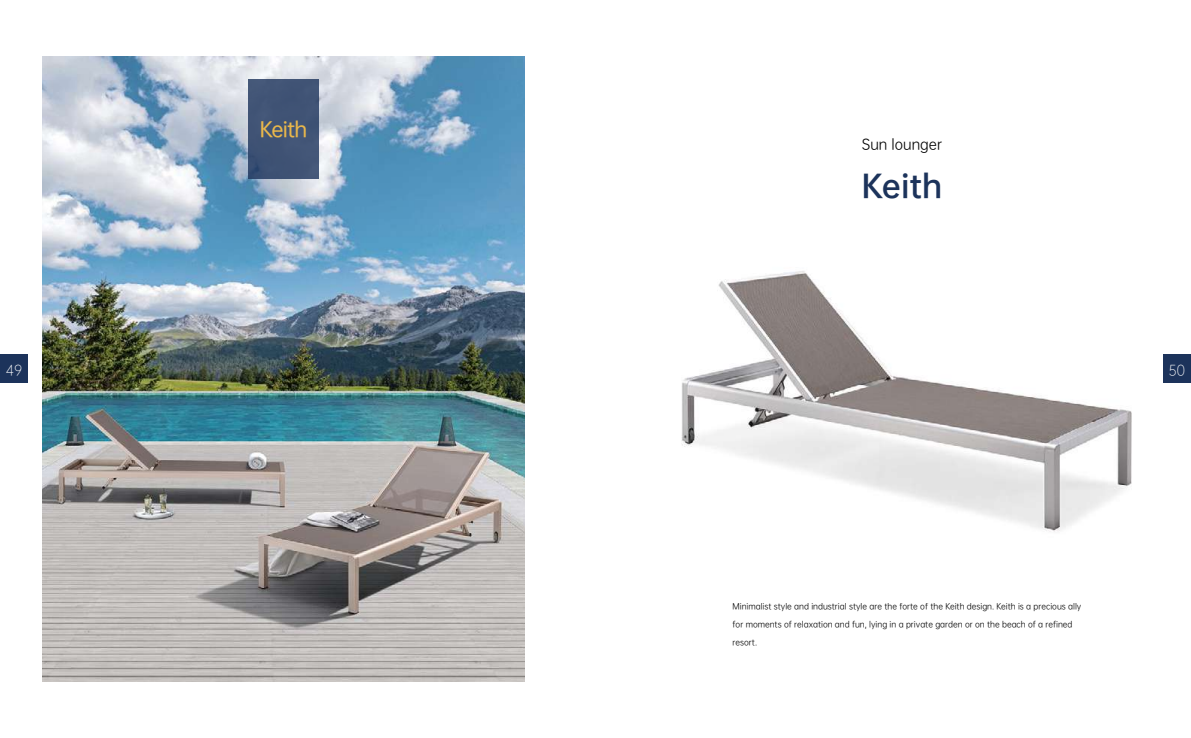
<style>
.page{position:relative;width:1191px;height:738px;background:#fff}
.page>*{position:absolute;margin:0;border:0;box-sizing:border-box;transform-origin:0 0}
.t1{font:30px "OPPO Sans B";color:#1c335b}
.t2{font:20px "OPPO Sans M";letter-spacing:-.04em;color:#e9b74b}
.t3{font:14px "OPPO Sans R";color:#000}
.t4{font:14px "OPPO Sans L";color:#fff}
.t5{font:8px "OPPO Sans R";color:#000}
</style>
<div class="page">
<img style="left:43px;top:57px;width:481px;height:623px">
<div style="left:248px;top:79px;width:71px;height:100px;background:#405375"></div>
<img style="left:681px;top:271px;width:451px;height:261px">
<div style="left:0;top:354px;width:28px;height:29px;background:#1c335b"></div>
<div style="left:1162px;top:354px;width:29px;height:29px;background:#1c335b"></div>
<h2 class="t2" style="left:260px;top:113px;width:49px">Keith</h2>
<h3 class="t3" style="left:862px;top:133px;width:82px">Sun lounger</h3>
<h1 class="t1" style="left:862px;top:160px;width:82px">Keith</h1>
<h3 class="t4" style="left:6px;top:359px;width:18px">49</h3>
<h3 class="t4" style="left:1168px;top:359px;width:18px">50</h3>
<p class="t5" style="left:732px;top:599px;width:350px">Minimalist style and industrial style are the forte of the Keith design. Keith is a precious ally</p>
<p class="t5" style="left:732px;top:617px;width:341px">for moments of relaxation and fun, lying in a private garden or on the beach of a refined</p>
<p class="t5" style="left:732px;top:635px;width:26px">resort.</p>
</div>
